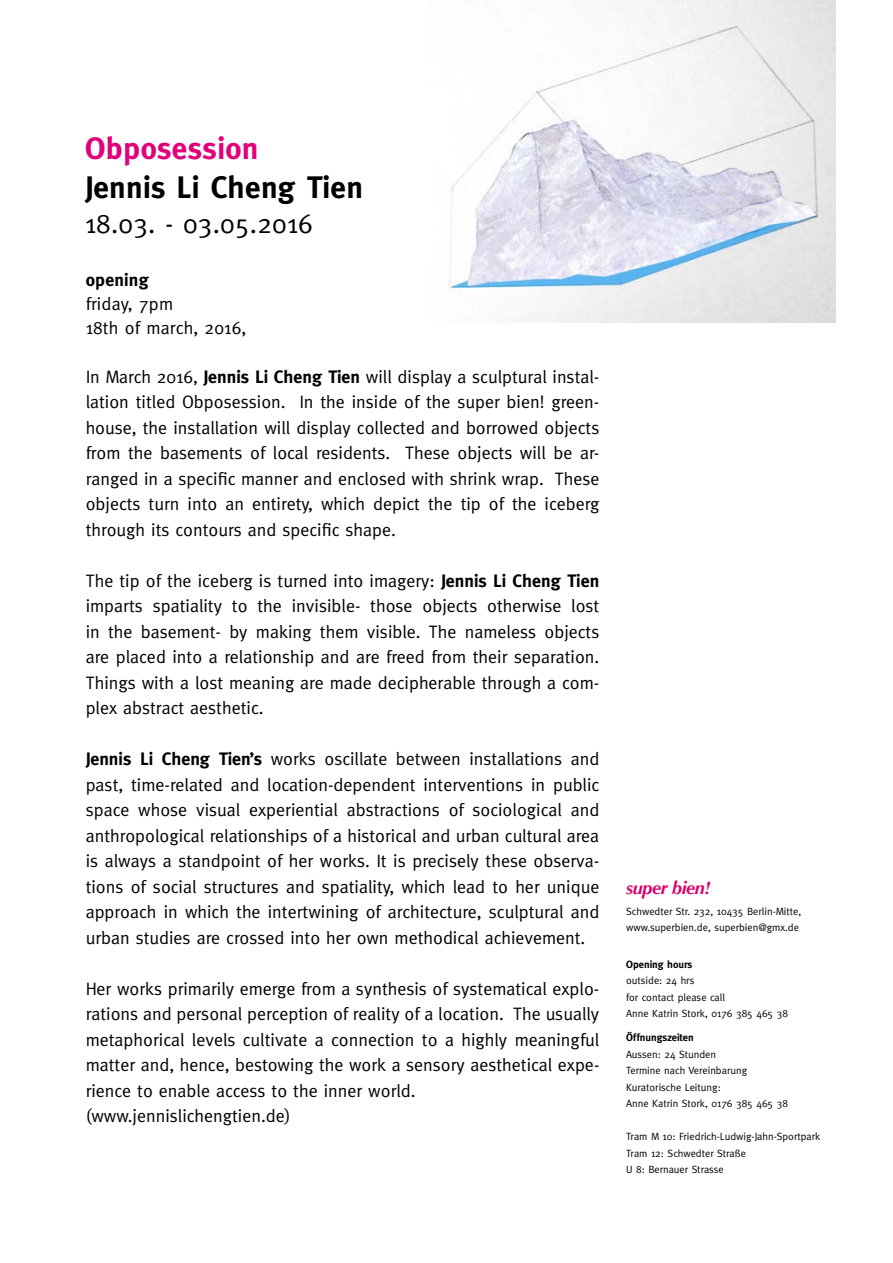
<style>
.page{position:relative;width:893px;height:1263px;background:#fff}
.page>*{position:absolute;margin:0;border:0;box-sizing:border-box;transform-origin:0 0}
.t1{font:700 31.05px "Meta";letter-spacing:.01em;color:#000}
.t2{font:700 31.05px "Meta";letter-spacing:.01em;color:#e2007a}
.t3{font:27.15px "Meta";letter-spacing:.01em;color:#000}
.t4{font:18px/25.5px "Meta";color:#000;text-align:justify}
.t5{font:italic 700 18px "Optima";letter-spacing:-.02em;color:#dc006b}
.t6{font:700 18px "Meta";letter-spacing:.01em;color:#000}
.t7{font:10.5px/16.5px "Meta";color:#000}
.t8{font:700 10.5px "Meta";color:#000}
.s1{font-weight:700}
</style>
<div class="page">
<img style="left:448px;top:0;width:388px;height:322px">
<h1 class="t2" style="left:85px;top:130px;width:175px">Obposession</h1>
<h1 class="t1" style="left:85px;top:169px;width:279px">Jennis Li Cheng Tien</h1>
<h2 class="t3" style="left:85px;top:207px;width:229px">18.03. - 03.05.2016</h2>
<p class="t6" style="left:86px;top:270px;width:64px">opening</p>
<p class="t4" style="left:86px;top:292px;width:162px;line-height:24px">friday, 7pm<br>18th of march, 2016,</p>
<p class="t4" style="left:86px;top:363px;width:515px">In March 2016, <span class="s1">Jennis Li Cheng Tien</span> will display a sculptural instal&shy;lation titled Obposession. In the inside of the super bien! green&shy;house, the installation will display collected and borrowed objects from the basements of local residents. These objects will be ar&shy;ranged in a specific manner and enclosed with shrink wrap. These objects turn into an entirety, which depict the tip of the iceberg through its contours and specific shape.</p>
<p class="t4" style="left:86px;top:567px;width:515px">The tip of the iceberg is turned into imagery: <span class="s1">Jennis Li Cheng Tien </span>imparts spatiality to the invisible- those objects otherwise lost in the basement- by making them visible. The nameless objects are placed into a relationship and are freed from their separation.<br>Things with a lost meaning are made decipherable through a com&shy;plex abstract aesthetic.</p>
<p class="t4" style="left:86px;top:746px;width:515px"><span class="s1">Jennis Li Cheng Tien’s</span> works oscillate between installations and past, time-related and location-dependent interventions in public space whose visual experiential abstractions of sociological and anthropological relationships of a historical and urban cultural area is always a standpoint of her works. It is precisely these observa&shy;tions of social structures and spatiality, which lead to her unique approach in which the intertwining of architecture, sculptural and urban studies are crossed into her own methodical achievement.</p>
<p class="t4" style="left:86px;top:976px;width:515px;text-align:left">Her works primarily emerge from a synthesis of systematical explo&shy;rations and personal perception of reality of a location. The usually metaphorical levels cultivate a connection to a highly meaningful matter and, hence, bestowing the work a sensory aesthetical expe&shy;rience to enable access to the inner world. (www.jennislichengtien.de)</p>
<p class="t5" style="left:626px;top:877px;width:86px">super bien!</p>
<p class="t7" style="left:626px;top:903px;width:177px">Schwedter Str. 232, 10435 Berlin-Mitte, www.superbien.de, superbien@gmx.de</p>
<p class="t8" style="left:626px;top:958px;width:68px">Opening hours</p>
<p class="t7" style="left:626px;top:972px;width:163px">outside: 24 hrs<br>for contact please call<br>Anne Katrin Stork, 0176 385 465 38</p>
<p class="t8" style="left:626px;top:1032px;width:69px">Öffnungszeiten</p>
<p class="t7" style="left:626px;top:1046px;width:163px">Aussen: 24 Stunden<br>Termine nach Vereinbarung<br>Kuratorische Leitung:<br>Anne Katrin Stork, 0176 385 465 38</p>
<p class="t7" style="left:626px;top:1128px;width:196px">Tram M 10: Friedrich-Ludwig-Jahn-Sportpark<br>Tram 12: Schwedter Straße<br>U 8: Bernauer Strasse</p>
</div>
